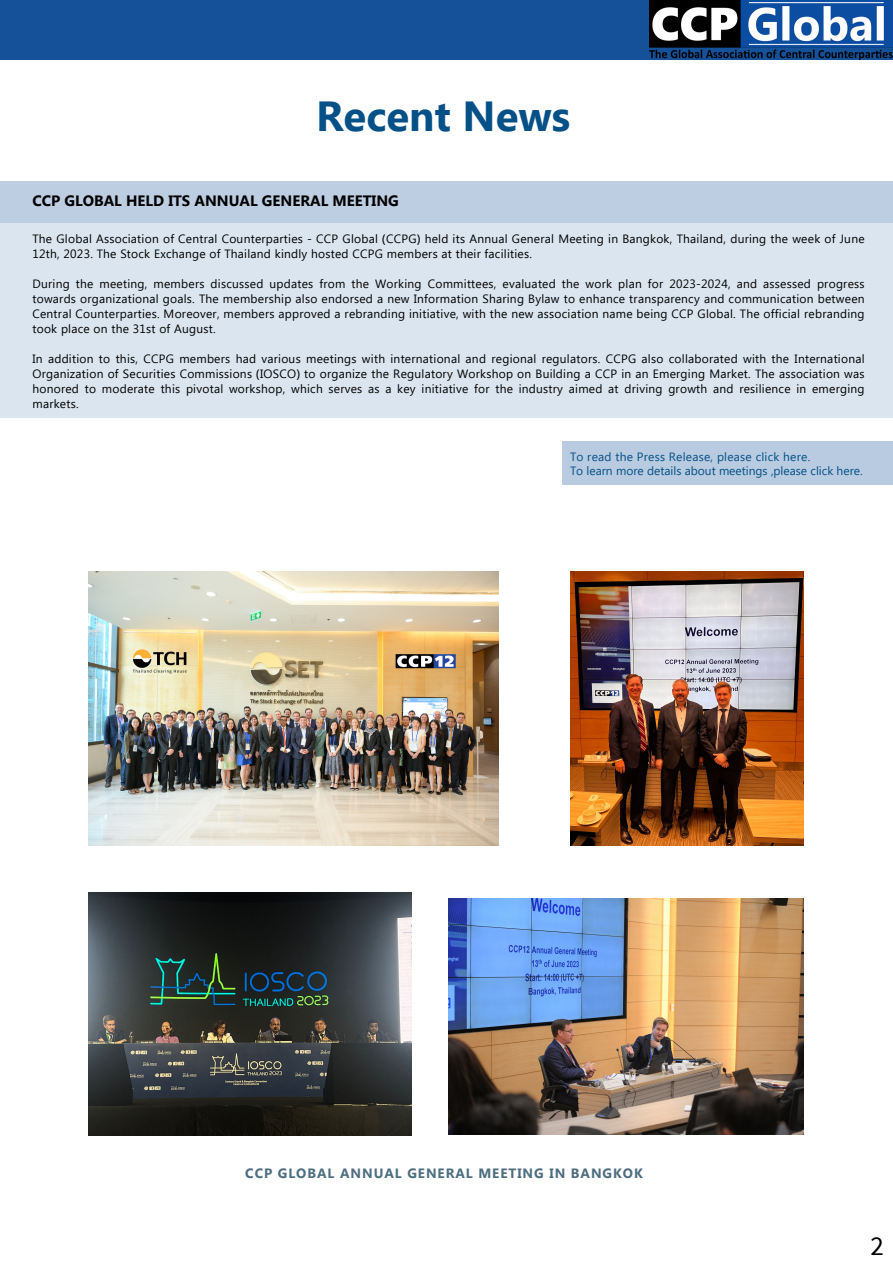
<style>
.page{position:relative;width:893px;height:1264px;background:#fff}
.page>*{position:absolute;margin:0;border:0;box-sizing:border-box;transform-origin:0 0}
.t1{font:700 42px "Segoe UI";color:#055087}
.t2{font:27px "Source Sans Pro";color:#000}
.t3{font:700 15px "Segoe UI";color:#000}
.t4{font:700 13.5px "Segoe UI";letter-spacing:.07em;color:#4d6d80}
.t5{font:12px/15px "Segoe UI";letter-spacing:.02em;color:#000;text-align:justify}
.t6{font:12px "Segoe UI";color:#055087}
.t7{font:12px "Segoe UI";letter-spacing:.02em;color:#055087}
.s1{font-family:"Noto Sans"}
</style>
<div class="page">
<div style="left:0;top:181px;width:892px;height:236px;background:#dbe5ef"></div>
<div style="left:0;top:181px;width:892px;height:41px;background:#bdcee2"></div>
<div style="left:0;top:0;width:892px;height:60px;background:#145199"></div>
<div style="left:562px;top:441px;width:330px;height:44px;background:#b8cbe0"></div>
<img style="left:88px;top:572px;width:410px;height:273px">
<img style="left:448px;top:898px;width:355px;height:236px">
<img style="left:88px;top:892px;width:324px;height:243px">
<img style="left:570px;top:572px;width:233px;height:273px">
<img style="left:649px;top:0;width:243px;height:60px">
<p class="t1" style="left:316px;top:85px;width:255px">Recent News</p>
<p class="t3" style="left:32px;top:190px;width:368px">CCP GLOBAL HELD ITS ANNUAL GENERAL MEETING</p>
<p class="t5" style="left:32px;top:230px;width:833px">The Global Association of Central Counterparties - CCP Global <span class="s1">(</span>CCPG<span class="s1">)</span> held its Annual General Meeting in Bangkok, Thailand, during the week of June<br>12th, 2023. The Stock Exchange of Thailand kindly hosted CCPG members at their facilities.</p>
<p class="t5" style="left:32px;top:275px;width:833px">During the meeting, members discussed updates from the Working Committees, evaluated the work plan for 2023-2024, and assessed progress towards organizational goals. The membership also endorsed a new Information Sharing Bylaw to enhance transparency and communication between Central Counterparties. Moreover, members approved a rebranding initiative, with the new association name being CCP Global. The official rebranding took place on the 31st of August.</p>
<p class="t5" style="left:32px;top:350px;width:833px">In addition to this, CCPG members had various meetings with international and regional regulators. CCPG also collaborated with the International Organization of Securities Commissions <span class="s1">(</span>IOSCO<span class="s1">)</span> to organize the Regulatory Workshop on Building a CCP in an Emerging Market. The association was honored to moderate this pivotal workshop, which serves as a key initiative for the industry aimed at driving growth and resilience in emerging markets.</p>
<p class="t7" style="left:570px;top:448px;width:242px">To read the Press Release, please click here.</p>
<p class="t6" style="left:570px;top:462px;width:294px">To learn more details about meetings ,please click here.</p>
<p class="t4" style="left:245px;top:1162px;width:399px">CCP GLOBAL ANNUAL GENERAL MEETING IN BANGKOK</p>
<p class="t2" style="left:870px;top:1228px;width:15px">2</p>
</div>
